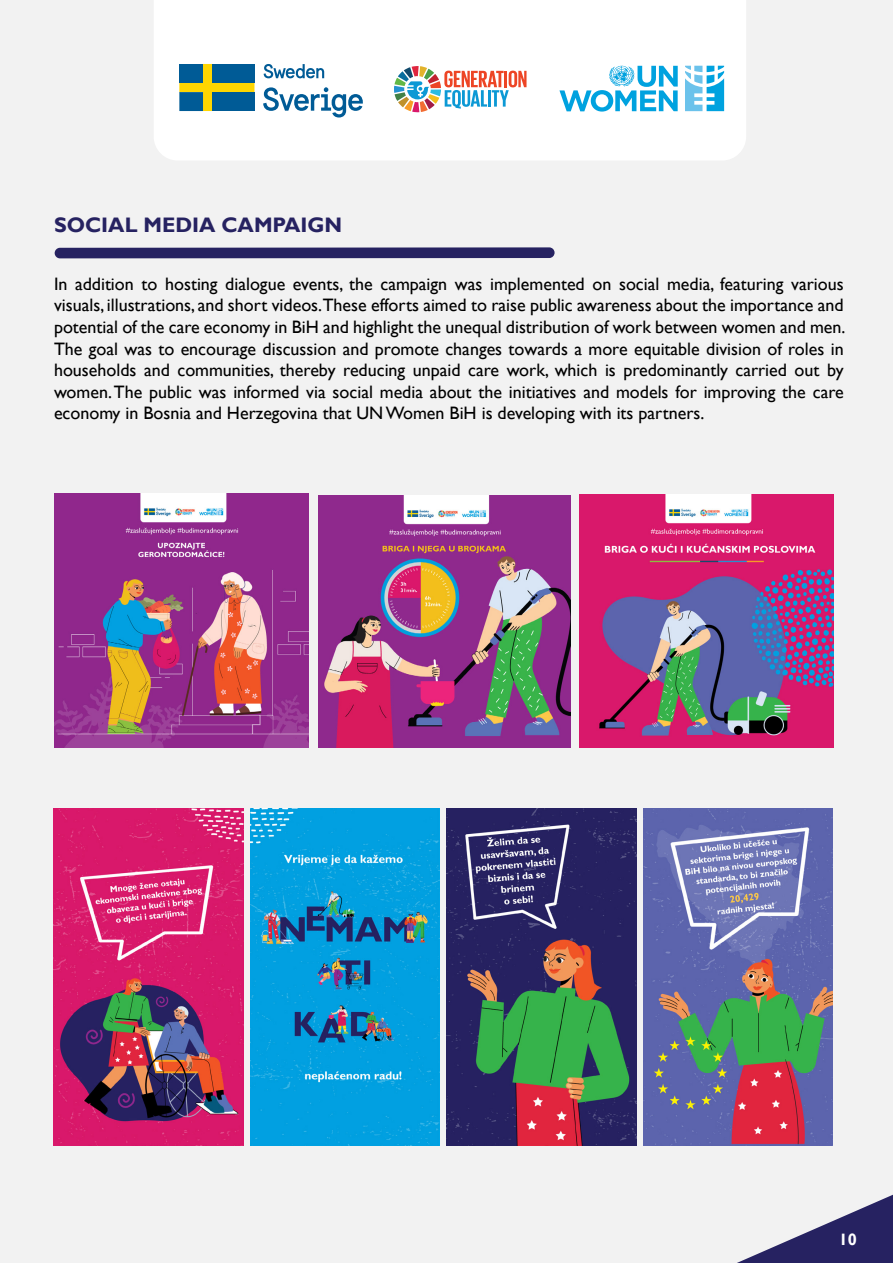
<style>
.page{position:relative;width:893px;height:1263px;background:#f2f2f2}
.page>*{position:absolute;margin:0;border:0;box-sizing:border-box;transform-origin:0 0}
.t1{font:700 21px "Gill Sans";color:#262261}
.t2{font:18px/21.6px "Gill Sans";color:#000;text-align:justify}
.t3{font:700 16.5px "Gill Sans";color:#fff}
</style>
<div class="page">
<div style="left:154px;top:0;width:592px;height:160px;background:#fff"></div>
<svg style="left:559px;top:65px;width:119px;height:47px"></svg>
<svg style="left:685px;top:66px;width:39px;height:45px"></svg>
<svg style="left:394px;top:66px;width:132px;height:46px"></svg>
<svg style="left:737px;top:1195px;width:156px;height:68px"></svg>
<div style="left:55px;top:247px;width:500px;height:11px;background:#262261;border-radius:5px"></div>
<img style="left:580px;top:494px;width:253px;height:254px">
<img style="left:54px;top:494px;width:254px;height:254px">
<img style="left:318px;top:495px;width:252px;height:253px">
<img style="left:54px;top:809px;width:189px;height:336px">
<img style="left:250px;top:809px;width:190px;height:336px">
<img style="left:447px;top:809px;width:189px;height:336px">
<img style="left:643px;top:809px;width:189px;height:336px">
<div style="left:169px;top:36px;width:201px;height:98px;background:#fff"></div>
<svg style="left:179px;top:64px;width:75px;height:47px"></svg>
<div style="left:179px;top:64px;width:24px;height:19px;background:#005b96"></div>
<div style="left:212px;top:92px;width:42px;height:19px;background:#005b96"></div>
<div style="left:212px;top:64px;width:42px;height:19px;background:#005b96"></div>
<svg style="left:263px;top:64px;width:62px;height:15px"></svg>
<svg style="left:263px;top:87px;width:100px;height:31px"></svg>
<p class="t1" style="left:54px;top:212px;width:290px">SOCIAL MEDIA CAMPAIGN</p>
<p class="t2" style="left:54px;top:273px;width:793px">In addition to hosting dialogue events, the campaign was implemented on social media, featuring various visuals, illustrations, and short videos.These efforts aimed to raise public awareness about the importance and potential of the care economy in BiH and highlight the unequal distribution of work between women and men.<br>The goal was to encourage discussion and promote changes towards a more equitable division of roles in households and communities, thereby reducing unpaid care work, which is predominantly carried out by women. The public was informed via social media about the initiatives and models for improving the care economy in Bosnia and Herzegovina that UN Women BiH is developing with its partners.</p>
<p class="t3" style="left:839px;top:1230px;width:20px">10</p>
</div>
